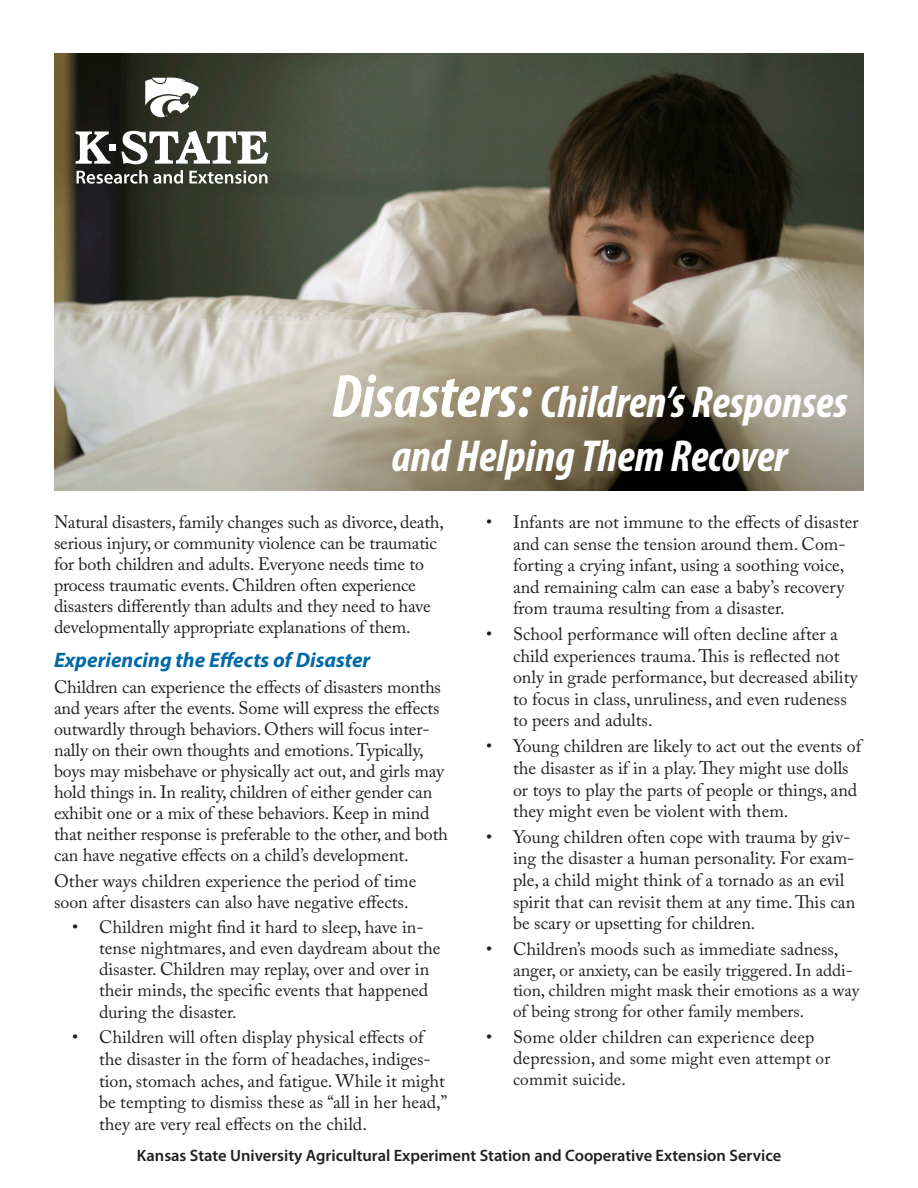
<style>
.page{position:relative;width:918px;height:1188px;background:#fff}
.page>*{position:absolute;margin:0;border:0;box-sizing:border-box;transform-origin:0 0}
.t1{font:italic 700 condensed 45px "Myriad Pro";color:#fff}
.heading{font:italic 700 21px "Myriad Pro";color:#0069a7}
.body_text{font:18px/21.6px "Adobe Caslon Pro";color:#231f20}
.t2{font:17.4px/20.9px "Adobe Caslon Pro";color:#231f20}
.t3{font:600 16.5px "Myriad Pro";color:#231f20}
.s1{font-size:61.5px}
.s2{font-size:18px}
</style>
<div class="page">
<img style="left:54px;top:53px;width:810px;height:438px">
<div style="left:109px;top:144px;width:7px;height:7px;background:#fff"></div>
<svg style="left:76px;top:131px;width:34px;height:33px"></svg>
<svg style="left:121px;top:131px;width:147px;height:33px"></svg>
<svg style="left:77px;top:170px;width:106px;height:14px"></svg>
<svg style="left:189px;top:170px;width:78px;height:14px"></svg>
<svg style="left:145px;top:77px;width:54px;height:41px"></svg>
<p class="t1" style="left:332px;top:374px;width:518px"><span class="s1">Disasters:</span> Children’s Responses</p>
<p class="t1" style="left:392px;top:428px;width:397px">and Helping Them Recover</p>
<p class="body_text" style="left:54px;top:511px;width:392px;line-height:21px">Natural disasters, family changes such as divorce, death, serious injury, or community violence can be traumatic for both children and adults. Everyone needs time to process traumatic events. Children often experience disasters differently than adults and they need to have developmentally appropriate explanations of them.</p>
<p class="heading" style="left:54px;top:647px;width:318px">Experiencing the Effects of Disaster</p>
<p class="body_text" style="left:54px;top:676px;width:395px;line-height:21.1px">Children can experience the effects of disasters months and years after the events. Some will express the effects outwardly through behaviors. Others will focus inter&shy;nally on their own thoughts and emotions. Typically, boys may misbehave or physically act out, and girls may hold things in. In reality, children of either gender can exhibit one or a mix of these behaviors. Keep in mind that neither response is preferable to the other, and both can have negative effects on a child’s development.</p>
<p class="body_text" style="left:54px;top:870px;width:364px;line-height:21px">Other ways children experience the period of time soon after disasters can also have negative effects.</p>
<p class="body_text" style="left:99px;top:917px;width:343px;line-height:21.1px;text-indent:-27px">• Children might find it hard to sleep, have in&shy;tense nightmares, and even daydream about the disaster. Children may replay, over and over in their minds, the specific events that happened during the disaster.</p>
<p class="body_text" style="left:99px;top:1026px;width:350px;text-indent:-27px">• Children will often display physical effects of the disaster in the form of headaches, indiges&shy;tion, stomach aches, and fatigue. While it might be tempting to dismiss these as “all in her head,” they are very real effects on the child.</p>
<p class="body_text" style="left:513px;top:511px;width:347px;text-indent:-27px">• Infants are not immune to the effects of disaster and can sense the tension around them. Com&shy;forting a crying infant, using a soothing voice, and remaining calm can ease a baby’s recovery from trauma resulting from a disaster.</p>
<p class="body_text" style="left:513px;top:623px;width:346px;text-indent:-27px">• School performance will often decline after a child experiences trauma. This is reflected not only in grade performance, but decreased ability to focus in class, unruliness, and even rudeness to peers and adults.</p>
<p class="body_text" style="left:513px;top:735px;width:350px;text-indent:-27px">• Young children are likely to act out the events of the disaster as if in a play. They might use dolls or toys to play the parts of people or things, and they might even be violent with them.</p>
<p class="body_text" style="left:513px;top:826px;width:344px;text-indent:-27px">• Young children often cope with trauma by giv&shy;ing the disaster a human personality. For exam&shy;ple, a child might think of a tornado as an evil spirit that can revisit them at any time. This can be scary or upsetting for children.</p>
<p class="body_text" style="left:486px;top:938px;width:354px">• Children’s moods such as immediate sadness,</p>
<p class="t2" style="left:513px;top:959px;width:348px"><span class="s2">anger,</span> or anxiety, can be easily triggered. In addi&shy;tion, children might mask their emotions as a way of being strong for other family members.</p>
<p class="body_text" style="left:486px;top:1026px;width:330px">• Some older children can experience deep</p>
<p class="t2" style="left:513px;top:1047px;width:319px"><span class="s2">depression,</span> and some might even attempt or commit suicide.</p>
<p class="t3" style="left:137px;top:1145px;width:646px">Kansas State University Agricultural Experiment Station and Cooperative Extension Service</p>
</div>
